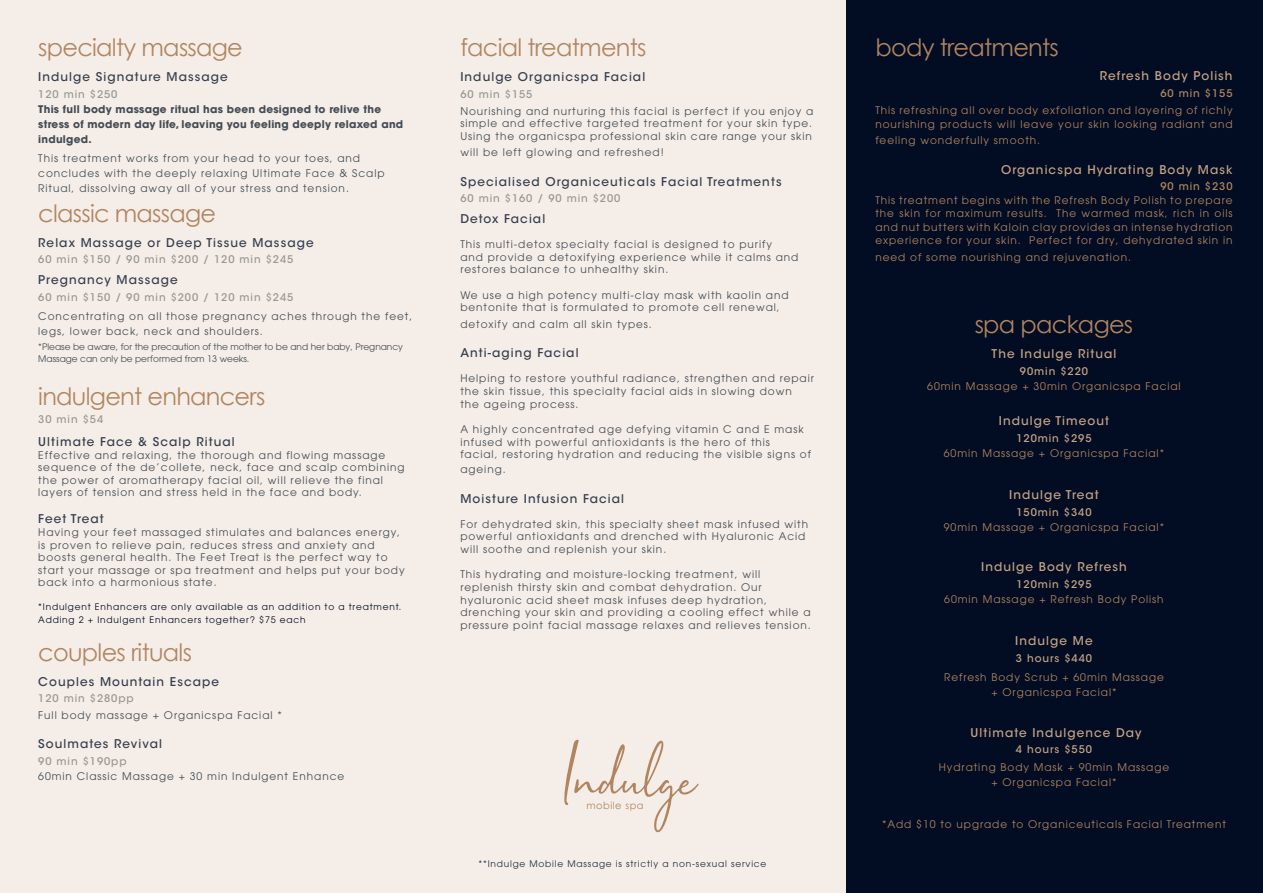
<style>
.page{position:relative;width:1263px;height:893px;background:#f5eee8}
.page>*{position:absolute;margin:0;border:0;box-sizing:border-box;transform-origin:0 0}
.t1{font:24px "Century Gothic";letter-spacing:-.03em;color:#b18560}
.t2{font:500 12px "ITC Avant Garde Std";letter-spacing:.09em;color:#353e4d}
.t3{font:500 12px "ITC Avant Garde Std";letter-spacing:.09em;color:#c5a385}
.t4{font:10.5px/12.6px "ITC Avant Garde Std";letter-spacing:.09em;color:#444d56}
.t5{font:10.5px/15px "ITC Avant Garde Std";letter-spacing:.09em;color:#b18560;text-align:center}
.t6{font:700 10.5px/15px "ITC Avant Garde Std";letter-spacing:.025em;color:#444d56}
.t7{font:500 10.5px "ITC Avant Garde Std";letter-spacing:.09em;color:#9a9894}
.t8{font:500 10.5px "ITC Avant Garde Std";letter-spacing:.09em;color:#c5a385}
.t9{font:500 10.5px "ITC Avant Garde Std";letter-spacing:.09em;color:#b18560}
.t10{font:9.9px "Century Gothic";letter-spacing:.05em;color:#b18560}
.t11{font:9px/12.6px "ITC Avant Garde Std";color:#444d56}
.t12{font:9px/12.6px "ITC Avant Garde Std";letter-spacing:.09em;color:#020c22}
.t13{font:9px "ITC Avant Garde Std";letter-spacing:.09em;color:#202d3e}
.s1{font-weight:500;color:#9a9894}
.s2{font-weight:500;color:#c5a385}
</style>
<div class="page">
<div style="left:846px;top:0;width:417px;height:893px;background:#020c22"></div>
<svg style="left:564px;top:739px;width:135px;height:93px"></svg>
<p class="t1" style="left:38px;top:33px;width:206px">specialty massage</p>
<p class="t2" style="left:38px;top:69px;width:191px">Indulge Signature Massage</p>
<p class="t6" style="left:38px;top:86px;width:366px"><span class="s1">120 min $250<br></span>This full body massage ritual has been designed to relive the stress of modern day life, leaving you feeling deeply relaxed and indulged.</p>
<p class="t4" style="left:38px;top:151px;width:348px;line-height:15px">This treatment works from your head to your toes, and concludes with the deeply relaxing Ultimate Face &amp; Scalp<br>Ritual, dissolving away all of your stress and tension.</p>
<p class="t1" style="left:38px;top:198px;width:179px">classic massage</p>
<p class="t2" style="left:38px;top:235px;width:277px">Relax Massage or Deep Tissue Massage</p>
<p class="t7" style="left:38px;top:253px;width:257px">60 min $150 / 90 min $200 / 120 min $245</p>
<p class="t2" style="left:38px;top:272px;width:141px">Pregnancy Massage</p>
<p class="t7" style="left:38px;top:290px;width:257px">60 min $150 / 90 min $200 / 120 min $245</p>
<p class="t4" style="left:38px;top:308px;width:376px;line-height:15px">Concentrating on all those pregnancy aches through the feet, legs, lower back, neck and shoulders.</p>
<p class="t11" style="left:38px;top:340px;width:366px">*Please be aware, for the precaution of the mother to be and her baby, Pregnancy<br>Massage can only be performed from 13 weeks.</p>
<p class="t1" style="left:38px;top:382px;width:229px">indulgent enhancers</p>
<p class="t7" style="left:38px;top:413px;width:66px">30 min $54</p>
<p class="t2" style="left:38px;top:434px;width:198px">Ultimate Face &amp; Scalp Ritual</p>
<p class="t4" style="left:38px;top:448px;width:368px">Effective and relaxing, the thorough and flowing massage sequence of the de’collete, neck, face and scalp combining the power of aromatherapy facial oil, will relieve the final layers of tension and stress held in the face and body.</p>
<p class="t2" style="left:38px;top:512px;width:67px">Feet Treat</p>
<p class="t4" style="left:38px;top:526px;width:368px">Having your feet massaged stimulates and balances energy, is proven to relieve pain, reduces stress and anxiety and boosts general health. The Feet Treat is the perfect way to start your massage or spa treatment and helps put your body back into a harmonious state.</p>
<p class="t12" style="left:38px;top:600px;width:365px">*Indulgent Enhancers are only available as an addition to a treatment.<br>Adding 2 + Indulgent Enhancers together? $75 each</p>
<p class="t1" style="left:38px;top:638px;width:155px">couples rituals</p>
<p class="t2" style="left:38px;top:674px;width:182px">Couples Mountain Escape</p>
<p class="t4" style="left:38px;top:690px;width:245px;line-height:16.5px"><span class="s1">120 min $280pp<br></span>Full body massage + Organicspa Facial *</p>
<p class="t2" style="left:38px;top:736px;width:125px">Soulmates Revival</p>
<p class="t4" style="left:38px;top:753px;width:307px;line-height:15px"><span class="s1">90 min $190pp<br></span>60min Classic Massage + 30 min Indulgent Enhance</p>
<p class="t1" style="left:460px;top:33px;width:188px">facial treatments</p>
<p class="t1" style="left:875px;top:33px;width:185px">body treatments</p>
<p class="t2" style="left:460px;top:69px;width:186px">Indulge Organicspa Facial</p>
<p class="t7" style="left:460px;top:87px;width:74px">60 min $155</p>
<p class="t4" style="left:460px;top:104px;width:354px;text-align:justify">Nourishing and nurturing this facial is perfect if you enjoy a simple and effective targeted treatment for your skin type.<br>Using the organicspa professional skin care range your skin</p>
<p class="t4" style="left:460px;top:146px;width:205px">will be left glowing and refreshed!</p>
<p class="t2" style="left:460px;top:174px;width:323px">Specialised Organiceuticals Facial Treatments</p>
<p class="t7" style="left:460px;top:192px;width:162px">60 min $160 / 90 min $200</p>
<p class="t2" style="left:460px;top:211px;width:86px">Detox Facial</p>
<p class="t4" style="left:460px;top:238px;width:340px">This multi-detox specialty facial is designed to purify<br>and provide a detoxifying experience while it calms and restores balance to unhealthy skin.</p>
<p class="t4" style="left:460px;top:288px;width:330px">We use a high potency multi-clay mask with kaolin and bentonite that is formulated to promote cell renewal,</p>
<p class="t4" style="left:460px;top:318px;width:193px">detoxify and calm all skin types.</p>
<p class="t2" style="left:460px;top:345px;width:120px">Anti-aging Facial</p>
<p class="t4" style="left:460px;top:372px;width:355px">Helping to restore youthful radiance, strengthen and repair the skin tissue, this specialty facial aids in slowing down<br>the ageing process.</p>
<p class="t4" style="left:460px;top:423px;width:352px">A highly concentrated age defying vitamin C and E mask infused with powerful antioxidants is the hero of this<br>facial, restoring hydration and reducing the visible signs of</p>
<p class="t4" style="left:460px;top:463px;width:47px">ageing.</p>
<p class="t2" style="left:460px;top:491px;width:165px">Moisture Infusion Facial</p>
<p class="t4" style="left:460px;top:518px;width:349px">For dehydrated skin, this specialty sheet mask infused with powerful antioxidants and drenched with Hyaluronic Acid will soothe and replenish your skin.</p>
<p class="t4" style="left:460px;top:568px;width:352px">This hydrating and moisture-locking treatment, will replenish thirsty skin and combat dehydration. Our hyaluronic acid sheet mask infuses deep hydration, drenching your skin and providing a cooling effect while a pressure point facial massage relaxes and relieves tension.</p>
<p class="t3" style="left:1100px;top:68px;width:134px">Refresh Body Polish</p>
<p class="t9" style="left:1160px;top:86px;width:74px">60 min $155</p>
<p class="t5" style="left:875px;top:104px;width:359px;line-height:13.5px;text-align:left">This refreshing all over body exfoliation and layering of richly nourishing products will leave your skin looking radiant and</p>
<p class="t5" style="left:875px;top:133px;width:166px">feeling wonderfully smooth.</p>
<p class="t3" style="left:1001px;top:162px;width:233px">Organicspa Hydrating Body Mask</p>
<p class="t9" style="left:1160px;top:180px;width:74px">90 min $230</p>
<p class="t5" style="left:875px;top:193px;width:359px;line-height:13.5px;text-align:justify">This treatment begins with the Refresh Body Polish to prepare the skin for maximum results. The warmed mask, rich in oils and nut butters with Kaloin clay provides an intense hydration experience for your skin. Perfect for dry, dehydrated skin in</p>
<p class="t5" style="left:875px;top:249px;width:257px">need of some nourishing and rejuvenation.</p>
<p class="t1" style="left:975px;top:310px;width:160px">spa packages</p>
<p class="t3" style="left:992px;top:346px;width:126px">The Indulge Ritual</p>
<p class="t5" style="left:927px;top:363px;width:255px"><span class="s2">90min $220<br></span>60min Massage + 30min Organicspa Facial</p>
<p class="t3" style="left:999px;top:413px;width:112px">Indulge Timeout</p>
<p class="t5" style="left:944px;top:430px;width:222px"><span class="s2">120min $295<br></span>60min Massage + Organicspa Facial*</p>
<p class="t3" style="left:1009px;top:487px;width:91px">Indulge Treat</p>
<p class="t5" style="left:944px;top:504px;width:222px"><span class="s2">150min $340<br></span>90min Massage + Organicspa Facial*</p>
<p class="t3" style="left:981px;top:560px;width:147px">Indulge Body Refresh</p>
<p class="t5" style="left:944px;top:576px;width:221px"><span class="s2">120min $295<br></span>60min Massage + Refresh Body Polish</p>
<p class="t3" style="left:1015px;top:633px;width:79px">Indulge Me</p>
<p class="t8" style="left:1016px;top:651px;width:78px">3 hours $440</p>
<p class="t5" style="left:944px;top:670px;width:221px">Refresh Body Scrub + 60min Massage + Organicspa Facial*</p>
<p class="t3" style="left:970px;top:725px;width:172px">Ultimate Indulgence Day</p>
<p class="t8" style="left:1016px;top:743px;width:78px">4 hours $550</p>
<p class="t5" style="left:939px;top:760px;width:232px">Hydrating Body Mask + 90min Massage + Organicspa Facial*</p>
<p class="t5" style="left:882px;top:817px;width:345px">*Add $10 to upgrade to Organiceuticals Facial Treatment</p>
<p class="t10" style="left:586px;top:800px;width:59px">mobile spa</p>
<p class="t13" style="left:478px;top:859px;width:289px">**Indulge Mobile Massage is strictly a non-sexual service</p>
</div>
